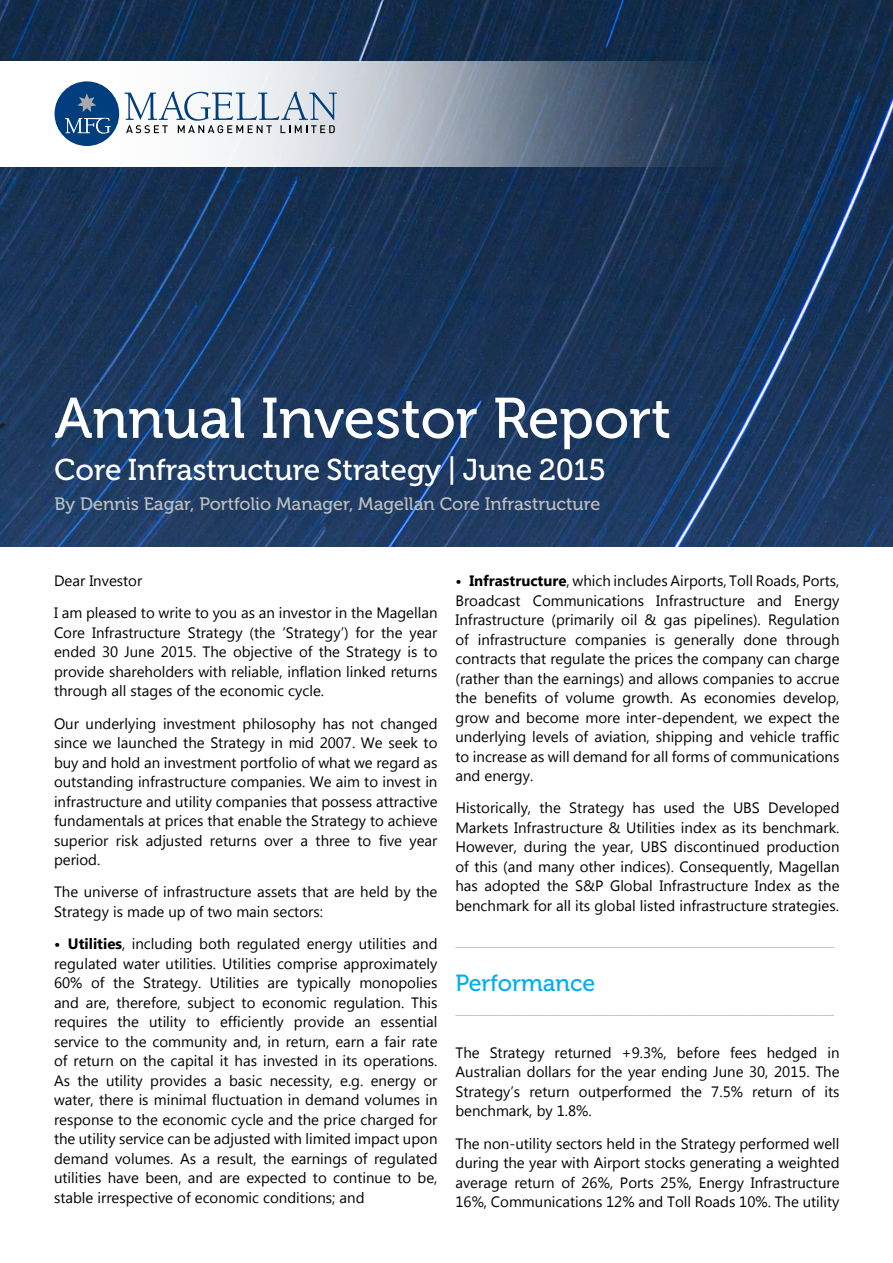
<style>
.page{position:relative;width:893px;height:1263px;background:#fff}
.page>*{position:absolute;margin:0;border:0;box-sizing:border-box;transform-origin:0 0}
.t1{font:57px "Museo 500";color:#fff}
.t2{font:30px "Museo 500";color:#fff}
.t3{font:23.25px "Museo 500";color:#00aeef}
.t4{font:18px "Museo 500";color:#bcbec0}
.Body_Copy{font:15px/19.5px "Microsoft New Tai Lue";color:#000;text-align:justify}
.t5{font:14.25px "Microsoft New Tai Lue";color:#bcbec0}
.s1{font-weight:700}
</style>
<div class="page">
<img style="left:0;top:0;width:893px;height:546px">
<img style="left:0;top:62px;width:893px;height:104px">
<div style="left:55px;top:81px;width:64px;height:65px;background:#003e7e;border-radius:50%"></div>
<svg style="left:65px;top:118px;width:46px;height:16px"></svg>
<svg style="left:77px;top:93px;width:19px;height:19px"></svg>
<svg style="left:125px;top:92px;width:212px;height:41px"></svg>
<p class="t1" style="left:55px;top:387px;width:618px">Annual Investor Report</p>
<p class="t2" style="left:55px;top:453px;width:553px">Core Infrastructure Strategy | June 2015</p>
<p class="t4" style="left:55px;top:494px;width:547px">By Dennis Eagar, Portfolio Manager, Magellan Core Infrastructure</p>
<p class="Body_Copy" style="left:54px;top:572px;width:90px">Dear Investor</p>
<p class="Body_Copy" style="left:54px;top:604px;width:385px">I am pleased to write to you as an investor in the Magellan Core Infrastructure Strategy (the ‘Strategy’) for the year ended 30 June 2015. The objective of the Strategy is to provide shareholders with reliable, inflation linked returns through all stages of the economic cycle.</p>
<p class="Body_Copy" style="left:54px;top:715px;width:385px">Our underlying investment philosophy has not changed since we launched the Strategy in mid 2007. We seek to buy and hold an investment portfolio of what we regard as outstanding infrastructure companies. We aim to invest in infrastructure and utility companies that possess attractive fundamentals at prices that enable the Strategy to achieve superior risk adjusted returns over a three to five year period.</p>
<p class="Body_Copy" style="left:54px;top:883px;width:385px">The universe of infrastructure assets that are held by the<br>Strategy is made up of two main sectors:</p>
<p class="Body_Copy" style="left:54px;top:935px;width:385px"><span class="s1">• Utilities</span>, including both regulated energy utilities and regulated water utilities. Utilities comprise approximately 60% of the Strategy. Utilities are typically monopolies and are, therefore, subject to economic regulation. This requires the utility to efficiently provide an essential service to the community and, in return, earn a fair rate of return on the capital it has invested in its operations.<br>As the utility provides a basic necessity, e.g. energy or water, there is minimal fluctuation in demand volumes in response to the economic cycle and the price charged for the utility service can be adjusted with limited impact upon demand volumes. As a result, the earnings of regulated utilities have been, and are expected to continue to be, stable irrespective of economic conditions; and</p>
<p class="Body_Copy" style="left:455px;top:572px;width:386px"><span class="s1">• Infrastructure</span>, which includes Airports, Toll Roads, Ports, Broadcast Communications Infrastructure and Energy Infrastructure (primarily oil &amp; gas pipelines). Regulation of infrastructure companies is generally done through contracts that regulate the prices the company can charge (rather than the earnings) and allows companies to accrue the benefits of volume growth. As economies develop, grow and become more inter-dependent, we expect the underlying levels of aviation, shipping and vehicle traffic to increase as will demand for all forms of communications and energy.</p>
<p class="Body_Copy" style="left:455px;top:799px;width:386px">Historically, the Strategy has used the UBS Developed Markets Infrastructure &amp; Utilities index as its benchmark.<br>However, during the year, UBS discontinued production of this (and many other indices). Consequently, Magellan has adopted the S&amp;P Global Infrastructure Index as the benchmark for all its global listed infrastructure strategies.</p>
<p class="t5" style="left:455px;top:933px;width:380px">________________________________________________________________</p>
<p class="t3" style="left:455px;top:970px;width:141px">Performance</p>
<p class="t5" style="left:455px;top:1000px;width:380px">________________________________________________________________</p>
<p class="Body_Copy" style="left:455px;top:1044px;width:386px">The Strategy returned +9.3%, before fees hedged in Australian dollars for the year ending June 30, 2015. The Strategy’s return outperformed the 7.5% return of its benchmark, by 1.8%.</p>
<p class="Body_Copy" style="left:455px;top:1135px;width:386px">The non-utility sectors held in the Strategy performed well during the year with Airport stocks generating a weighted average return of 26%, Ports 25%, Energy Infrastructure 16%, Communications 12% and Toll Roads 10%. The utility</p>
</div>
